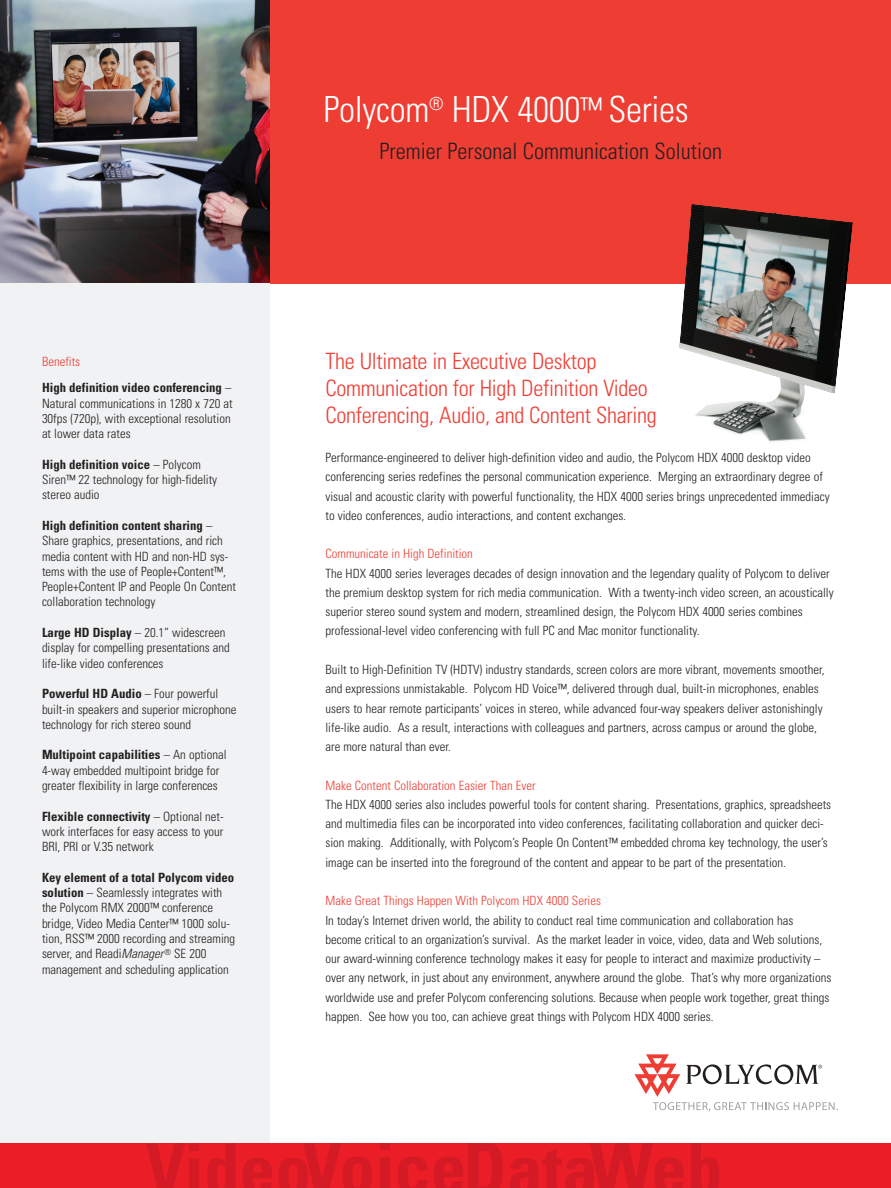
<style>
.page{position:relative;width:891px;height:1188px;background:#fff}
.page>*{position:absolute;margin:0;border:0;box-sizing:border-box;transform-origin:0 0}
.t1{font:300 condensed 36px "Univers";letter-spacing:-.01em;color:#fff}
.t2{font:300 condensed 22.5px/27px "Univers";letter-spacing:-.015em;color:#ee3e34}
.t3{font:300 condensed 22.5px "Univers";color:#231f20}
.t4{font:300 condensed 12.75px/15.3px "Univers";color:#231f20}
.t5{font:300 condensed 12.75px "Univers";color:#ee3e34}
.t6{font:700 condensed 12.75px/26.7px "Univers";color:#231f20}
.s1{font-weight:300;color:#ee3e34}
.s2{font-weight:300}
.s3{font-weight:700}
.s4{font-style:italic}
.s5{font-size:30px}
</style>
<div class="page">
<img style="left:0;top:0;width:270px;height:283px">
<div style="left:270px;top:0;width:621px;height:284px;background:#ee3e34"></div>
<div style="left:0;top:284px;width:270px;height:899px;background:#f1f2f3"></div>
<svg style="left:634px;top:1054px;width:204px;height:58px"></svg>
<div style="left:0;top:1144px;width:891px;height:44px;background:#eb1e28"></div>
<img style="left:146px;top:1144px;width:157px;height:44px">
<img style="left:303px;top:1144px;width:160px;height:44px">
<img style="left:468px;top:1144px;width:121px;height:44px">
<img style="left:589px;top:1144px;width:130px;height:44px">
<img style="left:679px;top:204px;width:174px;height:238px">
<p class="t6" style="left:42px;top:349px;width:191px"><span class="s1">Benefits<br></span>High definition video conferencing <span class="s2">–</span></p>
<p class="t4" style="left:42px;top:397px;width:192px">Natural communications in 1280 x 720 at<br>30fps (720p), with exceptional resolution at lower data rates</p>
<p class="t4" style="left:42px;top:458px;width:177px"><span class="s3">High definition voice</span> – Polycom<br>Siren™ 22 technology for high-fidelity stereo audio</p>
<p class="t4" style="left:42px;top:519px;width:195px"><span class="s3">High definition content sharing</span> – Share graphics, presentations, and rich media content with HD and non-HD sys&shy;tems with the use of People+Content™, People+Content IP and People On Content collaboration technology</p>
<p class="t4" style="left:42px;top:626px;width:189px"><span class="s3">Large HD Display</span> – 20.1” widescreen display for compelling presentations and life-like video conferences</p>
<p class="t4" style="left:42px;top:687px;width:196px"><span class="s3">Powerful HD Audio</span> – Four powerful built-in speakers and superior microphone technology for rich stereo sound</p>
<p class="t4" style="left:42px;top:749px;width:186px"><span class="s3">Multipoint capabilities</span> – An optional<br>4-way embedded multipoint bridge for greater flexibility in large conferences</p>
<p class="t4" style="left:42px;top:810px;width:183px;text-align:justify"><span class="s3">Flexible connectivity</span> – Optional net&shy;work interfaces for easy access to your BRI, PRI or V.35 network</p>
<p class="t4" style="left:42px;top:871px;width:195px"><span class="s3">Key element of a total Polycom video solution</span> – Seamlessly integrates with the Polycom RMX 2000™ conference bridge, Video Media Center™ 1000 solu&shy;tion, RSS™ 2000 recording and streaming server, and Readi<span class="s4">Manager</span><sup>®</sup> SE 200 management and scheduling application</p>
<h1 class="t1" style="left:324px;top:96px;width:367px">Polycom<sup>®</sup> HDX 4000<span class="s5">™</span> Series</h1>
<h2 class="t3" style="left:380px;top:143px;width:344px">Premier Personal Communication Solution</h2>
<h2 class="t2" style="left:326px;top:350px;width:333px">The Ultimate in Executive Desktop<br>Communication for High Definition Video<br>Conferencing, Audio, and Content Sharing</h2>
<p class="t4" style="left:326px;top:449px;width:506px;line-height:19.4px">Performance-engineered to deliver high-definition video and audio, the Polycom HDX 4000 desktop video conferencing series redefines the personal communication experience. Merging an extraordinary degree of visual and acoustic clarity with powerful functionality, the HDX 4000 series brings unprecedented immediacy to video conferences, audio interactions, and content exchanges.</p>
<p class="t5" style="left:326px;top:549px;width:149px">Communicate in High Definition</p>
<p class="t4" style="left:326px;top:565px;width:510px;line-height:19.4px">The HDX 4000 series leverages decades of design innovation and the legendary quality of Polycom to deliver the premium desktop system for rich media communication. With a twenty-inch video screen, an acoustically superior stereo sound system and modern, streamlined design, the Polycom HDX 4000 series combines professional-level video conferencing with full PC and Mac monitor functionality.</p>
<p class="t4" style="left:326px;top:661px;width:501px;line-height:19.4px">Built to High-Definition TV (HDTV) industry standards, screen colors are more vibrant, movements smoother, and expressions unmistakable. Polycom HD Voice™, delivered through dual, built-in microphones, enables users to hear remote participants’ voices in stereo, while advanced four-way speakers deliver astonishingly life-like audio. As a result, interactions with colleagues and partners, across campus or around the globe, are more natural than ever.</p>
<p class="t5" style="left:326px;top:780px;width:212px">Make Content Collaboration Easier Than Ever</p>
<p class="t4" style="left:326px;top:796px;width:507px;line-height:19.4px">The HDX 4000 series also includes powerful tools for content sharing. Presentations, graphics, spreadsheets and multimedia files can be incorporated into video conferences, facilitating collaboration and quicker deci&shy;sion making. Additionally, with Polycom’s People On Content™ embedded chroma key technology, the user’s image can be inserted into the foreground of the content and appear to be part of the presentation.</p>
<p class="t5" style="left:326px;top:896px;width:277px">Make Great Things Happen With Polycom HDX 4000 Series</p>
<p class="t4" style="left:326px;top:912px;width:507px;line-height:19.4px">In today’s Internet driven world, the ability to conduct real time communication and collaboration has become critical to an organization’s survival. As the market leader in voice, video, data and Web solutions, our award-winning conference technology makes it easy for people to interact and maximize productivity – over any network, in just about any environment, anywhere around the globe. That’s why more organizations worldwide use and prefer Polycom conferencing solutions. Because when people work together, great things happen. See how you too, can achieve great things with Polycom HDX 4000 series.</p>
</div>
